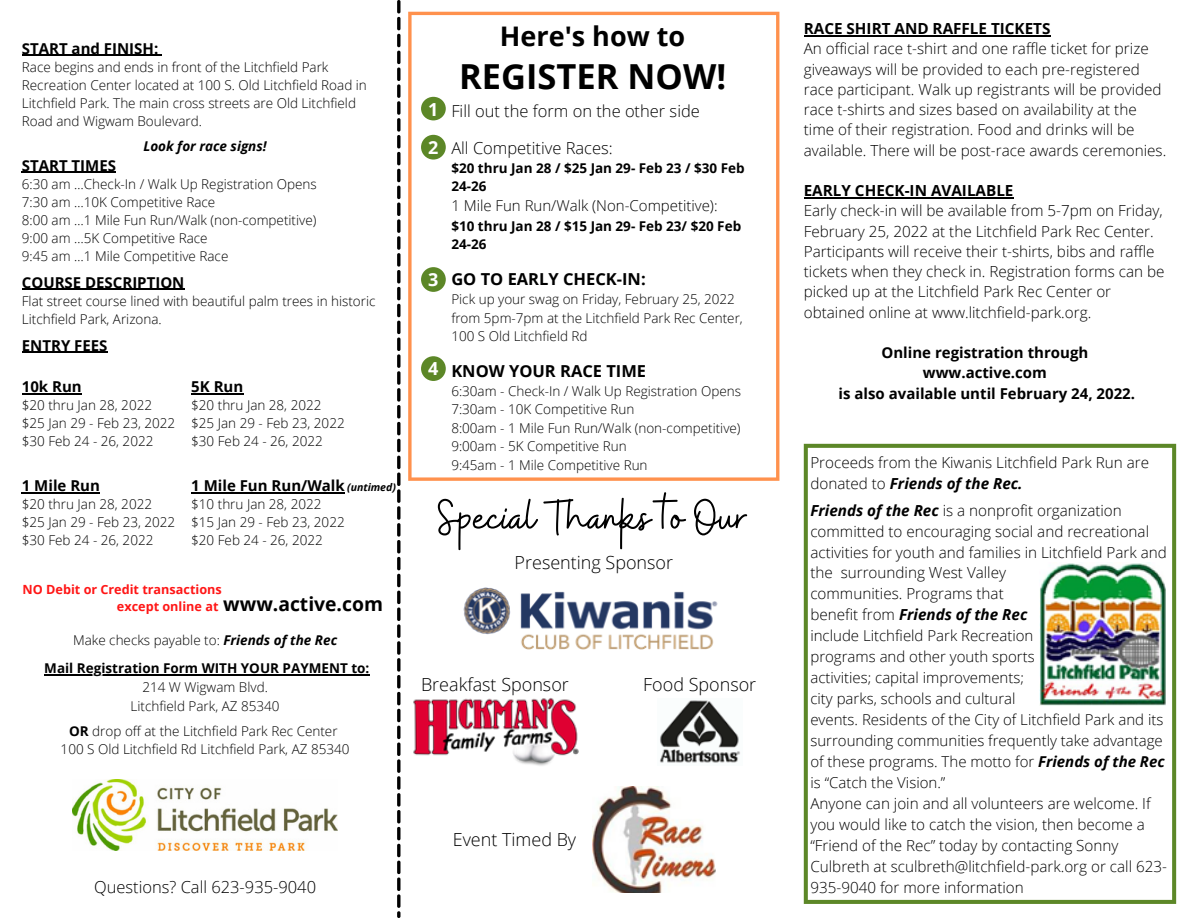
<style>
.page{position:relative;width:1188px;height:918px;background:#fff}
.page>*{position:absolute;margin:0;border:0;box-sizing:border-box;transform-origin:0 0}
.t1{font:51px "Buffalo";color:#000}
.t2{font:700 34.5px "Open Sans";color:#000}
.t3{font:700 27px "Open Sans";color:#000}
.t4{font:700 19.35px "Open Sans";color:#000}
.t5{font:300 18px "Open Sans";color:#000}
.t6{font:700 18px "Open Sans";color:#fff}
.t7{font:300 16.5px "Open Sans";color:#000}
.t8{font:700 16.5px "Open Sans";color:#000}
.t9{font:300 15.3px/20.2px "Open Sans";color:#000}
.t10{font:700 15.3px "Open Sans";color:#000}
.t11{font:300 15.15px/21px "Open Sans";color:#000}
.t12{font:italic 700 15.15px "Open Sans";color:#000}
.t13{font:300 15px/21px "Open Sans";color:#000}
.t14{font:700 15px "Open Sans";color:#000}
.t15{font:300 13.5px/18px "Open Sans";color:#000}
.t16{font:700 13.5px/18.5px "Open Sans";color:#000}
.t17{font:italic 700 13.5px "Open Sans";color:#000}
.t18{font:700 12.6px "Open Sans";color:#ff1616}
.t19{font:italic 700 10.5px "Open Sans";color:#000}
.s1{font-weight:700;font-style:italic}
.s2{font-weight:700}
.s3{font-weight:300;font-style:normal}
</style>
<div class="page">
<svg style="left:408px;top:12px;width:371px;height:469px"></svg>
<img style="left:463px;top:587px;width:255px;height:63px">
<img style="left:413px;top:698px;width:166px;height:68px">
<img style="left:660px;top:700px;width:80px;height:63px">
<img style="left:593px;top:787px;width:122px;height:106px">
<img style="left:72px;top:779px;width:266px;height:71px">
<svg style="left:804px;top:444px;width:372px;height:460px"></svg>
<img style="left:1039px;top:563px;width:126px;height:143px">
<svg style="left:397px;top:0;width:3px;height:918px"></svg>
<hr style="left:22px;top:55px;width:136px;height:1px;background:#000">
<hr style="left:22px;top:172px;width:94px;height:1px;background:#000">
<hr style="left:22px;top:289px;width:162px;height:1px;background:#000">
<hr style="left:22px;top:352px;width:86px;height:1px;background:#000">
<hr style="left:22px;top:393px;width:60px;height:1px;background:#000">
<hr style="left:191px;top:393px;width:52px;height:1px;background:#000">
<hr style="left:22px;top:492px;width:78px;height:2px;background:#000">
<hr style="left:191px;top:492px;width:154px;height:2px;background:#000">
<hr style="left:44px;top:674px;width:325px;height:1px;background:#000">
<div style="left:421px;top:97px;width:25px;height:23px;background:#5c8727;border-radius:50%"></div>
<div style="left:421px;top:135px;width:25px;height:25px;background:#5c8727;border-radius:50%"></div>
<div style="left:421px;top:267px;width:25px;height:25px;background:#5c8727;border-radius:50%"></div>
<div style="left:421px;top:356px;width:25px;height:25px;background:#5c8727;border-radius:50%"></div>
<hr style="left:804px;top:35px;width:247px;height:1px;background:#000">
<hr style="left:804px;top:197px;width:210px;height:1px;background:#000">
<p class="t14" style="left:22px;top:38px;width:138px">START and FINISH:</p>
<p class="t15" style="left:22px;top:58px;width:308px">Race begins and ends in front of the Litchfield Park</p>
<p class="t15" style="left:22px;top:76px;width:347px">Recreation Center located at 100 S. Old Litchfield Road in<br>Litchfield Park. The main cross streets are Old Litchfield<br>Road and Wigwam Boulevard.</p>
<p class="t17" style="left:143px;top:136px;width:125px">Look for race signs!</p>
<p class="t14" style="left:22px;top:155px;width:96px">START TIMES</p>
<p class="t15" style="left:22px;top:175px;width:296px">6:30 am …Check-In / Walk Up Registration Opens</p>
<p class="t15" style="left:22px;top:193px;width:195px">7:30 am …10K Competitive Race</p>
<p class="t15" style="left:22px;top:211px;width:296px">8:00 am …1 Mile Fun Run/Walk (non-competitive)</p>
<p class="t15" style="left:22px;top:229px;width:187px">9:00 am …5K Competitive Race</p>
<p class="t15" style="left:22px;top:247px;width:208px">9:45 am …1 Mile Competitive Race</p>
<p class="t14" style="left:22px;top:272px;width:164px">COURSE DESCRIPTION</p>
<p class="t15" style="left:22px;top:292px;width:355px">Flat street course lined with beautiful palm trees in historic<br>Litchfield Park, Arizona.</p>
<p class="t14" style="left:22px;top:335px;width:87px">ENTRY FEES</p>
<p class="t14" style="left:22px;top:376px;width:61px">10k Run</p>
<p class="t15" style="left:22px;top:396px;width:132px">$20 thru Jan 28, 2022</p>
<p class="t15" style="left:22px;top:414px;width:155px">$25 Jan 29 - Feb 23, 2022</p>
<p class="t15" style="left:22px;top:432px;width:133px">$30 Feb 24 - 26, 2022</p>
<p class="t14" style="left:191px;top:376px;width:54px">5K Run</p>
<p class="t15" style="left:191px;top:396px;width:132px">$20 thru Jan 28, 2022</p>
<p class="t15" style="left:191px;top:414px;width:155px">$25 Jan 29 - Feb 23, 2022</p>
<p class="t15" style="left:191px;top:432px;width:133px">$30 Feb 24 - 26, 2022</p>
<p class="t14" style="left:22px;top:475px;width:80px">1 Mile Run</p>
<p class="t15" style="left:22px;top:495px;width:132px">$20 thru Jan 28, 2022</p>
<p class="t15" style="left:22px;top:513px;width:155px">$25 Jan 29 - Feb 23, 2022</p>
<p class="t15" style="left:22px;top:531px;width:133px">$30 Feb 24 - 26, 2022</p>
<p class="t14" style="left:191px;top:475px;width:155px">1 Mile Fun Run/Walk</p>
<p class="t15" style="left:191px;top:495px;width:132px">$10 thru Jan 28, 2022</p>
<p class="t15" style="left:191px;top:513px;width:155px">$15 Jan 29 - Feb 23, 2022</p>
<p class="t15" style="left:191px;top:531px;width:133px">$20 Feb 24 - 26, 2022</p>
<p class="t18" style="left:23px;top:581px;width:201px">NO Debit or Credit transactions</p>
<p class="t18" style="left:117px;top:598px;width:103px">except online at</p>
<p class="t4" style="left:223px;top:590px;width:161px">www.active.com</p>
<p class="t15" style="left:73px;top:630px;width:266px">Make checks payable to: <span class="s1">Friends of the Rec</span></p>
<p class="t16" style="left:44px;top:659px;width:327px">Mail Registration Form WITH YOUR PAYMENT to:</p>
<p class="t15" style="left:142px;top:678px;width:127px">214 W Wigwam Blvd.</p>
<p class="t15" style="left:131px;top:697px;width:151px">Litchfield Park, AZ 85340</p>
<p class="t15" style="left:69px;top:721px;width:270px"><span class="s2">OR</span> drop off at the Litchfield Park Rec Center</p>
<p class="t15" style="left:61px;top:740px;width:290px">100 S Old Litchfield Rd Litchfield Park, AZ 85340</p>
<p class="t19" style="left:347px;top:480px;width:50px">(untimed)</p>
<p class="t6" style="left:428px;top:96px;width:12px">1</p>
<p class="t6" style="left:428px;top:134px;width:12px">2</p>
<p class="t6" style="left:428px;top:267px;width:12px">3</p>
<p class="t6" style="left:428px;top:356px;width:12px">4</p>
<p class="t3" style="left:500px;top:17px;width:187px">Here's how to</p>
<p class="t2" style="left:459px;top:52px;width:269px">REGISTER NOW!</p>
<p class="t7" style="left:451px;top:99px;width:250px">Fill out the form on the other side</p>
<p class="t7" style="left:451px;top:136px;width:163px">All Competitive Races:</p>
<p class="t16" style="left:451px;top:158px;width:295px">$20 thru Jan 28 / $25 Jan 29- Feb 23 / $30 Feb<br>24-26</p>
<p class="t13" style="left:451px;top:195px;width:268px">1 Mile Fun Run/Walk (Non-Competitive):</p>
<p class="t16" style="left:451px;top:216px;width:291px">$10 thru Jan 28 / $15 Jan 29- Feb 23/ $20 Feb<br>24-26</p>
<p class="t8" style="left:451px;top:267px;width:196px">GO TO EARLY CHECK-IN:</p>
<p class="t15" style="left:451px;top:290px;width:293px;line-height:18.5px">Pick up your swag on Friday, February 25, 2022 from 5pm-7pm at the Litchfield Park Rec Center,</p>
<p class="t15" style="left:451px;top:327px;width:138px">100 S Old Litchfield Rd</p>
<p class="t8" style="left:451px;top:359px;width:196px">KNOW YOUR RACE TIME</p>
<p class="t15" style="left:451px;top:382px;width:291px">6:30am - Check-In / Walk Up Registration Opens</p>
<p class="t15" style="left:451px;top:400px;width:185px">7:30am - 10K Competitive Run</p>
<p class="t15" style="left:451px;top:419px;width:291px">8:00am - 1 Mile Fun Run/Walk (non-competitive)</p>
<p class="t15" style="left:451px;top:437px;width:177px">9:00am - 5K Competitive Run</p>
<p class="t15" style="left:451px;top:455px;width:198px">9:45am - 1 Mile Competitive Run</p>
<p class="t1" style="left:438px;top:484px;width:311px">Special Thanks to Our</p>
<p class="t5" style="left:515px;top:550px;width:160px">Presenting Sponsor</p>
<p class="t5" style="left:421px;top:672px;width:149px">Breakfast Sponsor</p>
<p class="t5" style="left:643px;top:672px;width:114px">Food Sponsor</p>
<p class="t7" style="left:94px;top:876px;width:224px">Questions? Call 623-935-9040</p>
<p class="t5" style="left:453px;top:827px;width:125px">Event Timed By</p>
<p class="t10" style="left:804px;top:18px;width:248px">RACE SHIRT AND RAFFLE TICKETS</p>
<p class="t9" style="left:804px;top:38px;width:364px">An official race t-shirt and one raffle ticket for prize giveaways will be provided to each pre-registered race participant. Walk up registrants will be provided race t-shirts and sizes based on availability at the time of their registration. Food and drinks will be available. There will be post-race awards ceremonies.</p>
<p class="t10" style="left:804px;top:180px;width:211px">EARLY CHECK-IN AVAILABLE</p>
<p class="t9" style="left:804px;top:200px;width:362px">Early check-in will be available from 5-7pm on Friday, February 25, 2022 at the Litchfield Park Rec Center.<br>Participants will receive their t-shirts, bibs and raffle tickets when they check in. Registration forms can be picked up at the Litchfield Park Rec Center or obtained online at www.litchfield-park.org.</p>
<p class="t14" style="left:881px;top:342px;width:208px">Online registration through</p>
<p class="t14" style="left:923px;top:362px;width:125px">www.active.com</p>
<p class="t14" style="left:839px;top:383px;width:298px">is also available until February 24, 2022.</p>
<p class="t11" style="left:810px;top:451px;width:340px">Proceeds from the Kiwanis Litchfield Park Run are donated to <span class="s1">Friends of the Rec.</span></p>
<p class="t11" style="left:810px;top:499px;width:358px"><span class="s1">Friends of the Rec</span> is a nonprofit organization committed to encouraging social and recreational activities for youth and families in Litchfield Park and the surrounding West Valley</p>
<p class="t11" style="left:810px;top:583px;width:195px">communities. Programs that</p>
<p class="t12" style="left:810px;top:604px;width:218px"><span class="s3">benefit from</span> Friends of the Rec</p>
<p class="t13" style="left:810px;top:625px;width:225px">include Litchfield Park Recreation</p>
<p class="t13" style="left:810px;top:646px;width:226px">programs and other youth sports</p>
<p class="t13" style="left:810px;top:667px;width:215px">activities; capital improvements;</p>
<p class="t13" style="left:810px;top:688px;width:207px">city parks, schools and cultural</p>
<p class="t13" style="left:810px;top:709px;width:356px">events. Residents of the City of Litchfield Park and its surrounding communities frequently take advantage of these programs. The motto for <span class="s1">Friends of the Rec </span>is “Catch the Vision.”</p>
<p class="t11" style="left:810px;top:793px;width:358px">Anyone can join and all volunteers are welcome. If you would like to catch the vision, then become a “Friend of the Rec” today by contacting Sonny Culbreth at sculbreth@litchfield-park.org or call 623- 935-9040 for more information</p>
</div>
